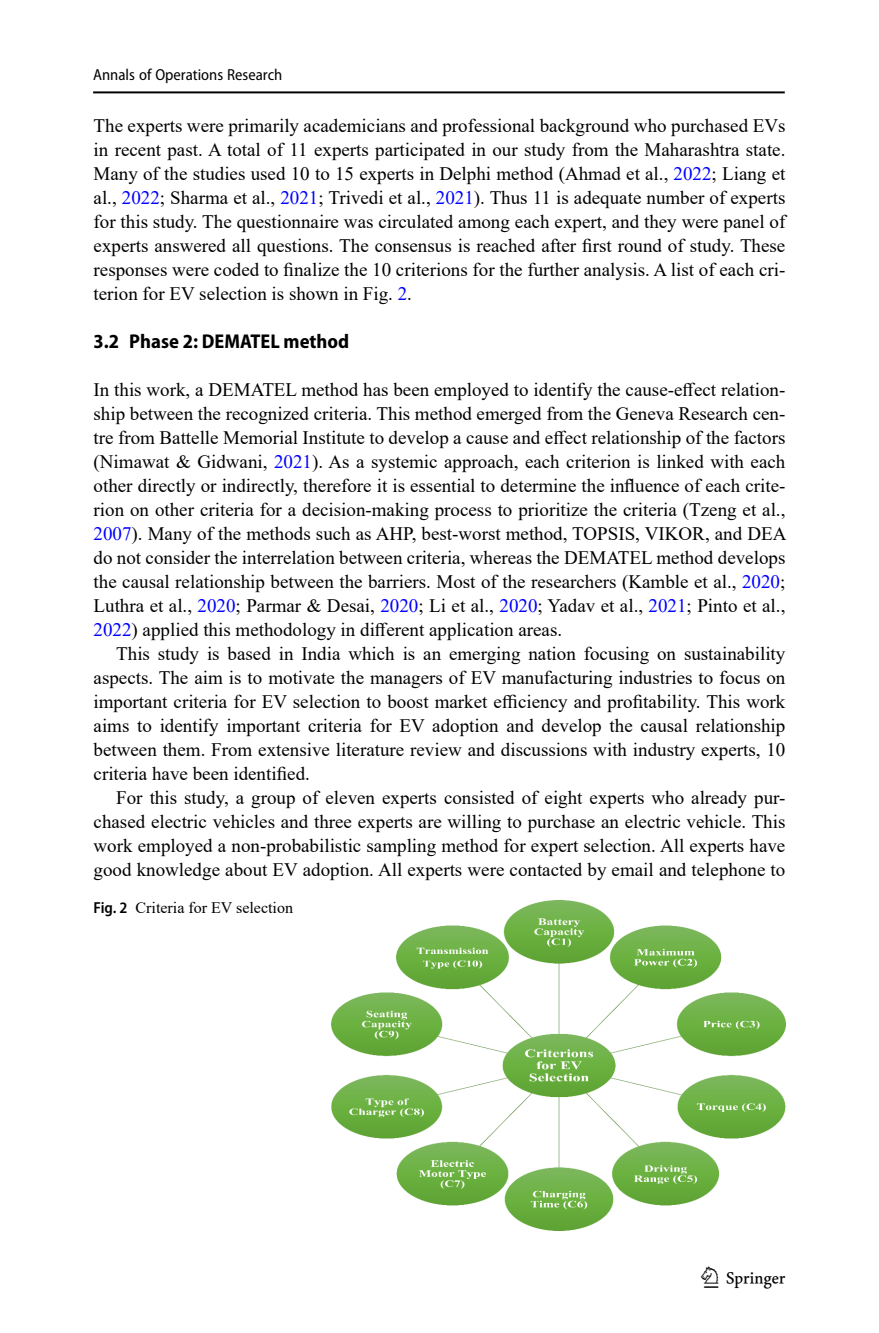
<style>
.page{position:relative;width:879px;height:1333px;background:#fff}
.page>*{position:absolute;margin:0;border:0;box-sizing:border-box;transform-origin:0 0}
.t1{font:30px "Springnew";color:#000}
.Head_2{font:700 semi-condensed 20px "Myriad Pro";color:#000}
.Body_Text{font:19px/24px "Times New Roman";color:#000;text-align:justify}
.Body_Text_Indent{font:19px/24px "Times New Roman";color:#000;text-align:justify}
.Figure_Caption_Side{font:16px "Times New Roman";color:#000}
.t2{font:semi-condensed 16px "Myriad Pro";color:#000}
.s1{color:#00f}
.s2{font-family:"Myriad Pro";font-weight:600;font-stretch:semi-condensed}
</style>
<div class="page">
<hr style="left:93px;top:91px;width:692px;height:2px;background:#000">
<img style="left:332px;top:900px;width:453px;height:330px">
<p class="t2" style="left:93px;top:66px;width:191px">Annals of Operations Research</p>
<p class="Body_Text" style="left:94px;top:113px;width:693px">The experts were primarily academicians and professional background who purchased EVs in recent past. A total of 11 experts participated in our study from the Maharashtra state.<br>Many of the studies used 10 to 15 experts in Delphi method (Ahmad et al., <span class="s1">2022</span>; Liang et al., <span class="s1">2022</span>; Sharma et al., <span class="s1">2021</span>; Trivedi et al., <span class="s1">2021</span>). Thus 11 is adequate number of experts for this study. The questionnaire was circulated among each expert, and they were panel of experts answered all questions. The consensus is reached after first round of study. These responses were coded to finalize the 10 criterions for the further analysis. A list of each cri&shy;terion for EV selection is shown in Fig. <span class="s1">2</span>.</p>
<p class="Head_2" style="left:94px;top:330px;width:257px">3.2 Phase 2: DEMATEL method</p>
<p class="Body_Text" style="left:94px;top:377px;width:694px">In this work, a DEMATEL method has been employed to identify the cause-effect relation&shy;ship between the recognized criteria. This method emerged from the Geneva Research cen&shy;tre from Battelle Memorial Institute to develop a cause and effect relationship of the factors (Nimawat &amp; Gidwani, <span class="s1">2021</span>). As a systemic approach, each criterion is linked with each other directly or indirectly, therefore it is essential to determine the influence of each crite&shy;rion on other criteria for a decision-making process to prioritize the criteria (Tzeng et al., <span class="s1">2007</span>). Many of the methods such as AHP, best-worst method, TOPSIS, VIKOR, and DEA do not consider the interrelation between criteria, whereas the DEMATEL method develops the causal relationship between the barriers. Most of the researchers (Kamble et al., <span class="s1">2020</span>; Luthra et al., <span class="s1">2020</span>; Parmar &amp; Desai, <span class="s1">2020</span>; Li et al., <span class="s1">2020</span>; Yadav et al., <span class="s1">2021</span>; Pinto et al., <span class="s1">2022</span>) applied this methodology in different application areas.</p>
<p class="Body_Text_Indent" style="left:94px;top:641px;width:693px;text-indent:23px">This study is based in India which is an emerging nation focusing on sustainability aspects. The aim is to motivate the managers of EV manufacturing industries to focus on important criteria for EV selection to boost market efficiency and profitability. This work aims to identify important criteria for EV adoption and develop the causal relationship between them. From extensive literature review and discussions with industry experts, 10 criteria have been identified.</p>
<p class="Body_Text_Indent" style="left:94px;top:785px;width:693px;text-indent:23px">For this study, a group of eleven experts consisted of eight experts who already pur&shy;chased electric vehicles and three experts are willing to purchase an electric vehicle. This work employed a non-probabilistic sampling method for expert selection. All experts have good knowledge about EV adoption. All experts were contacted by email and telephone to</p>
<p class="Figure_Caption_Side" style="left:94px;top:896px;width:201px"><span class="s2">Fig. 2</span> Criteria for EV selection</p>
<h1 class="t1" style="left:704px;top:1260px;width:83px">1 3</h1>
</div>
